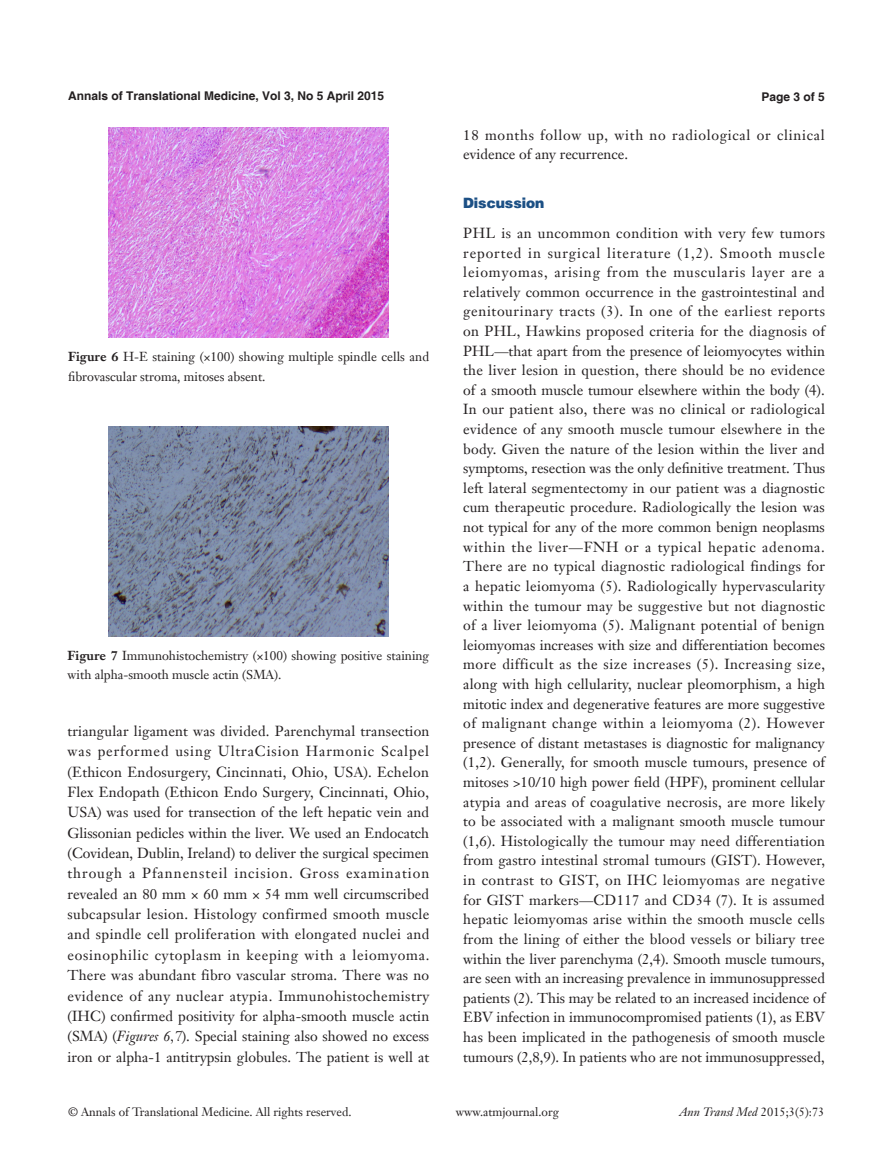
<style>
.page{position:relative;width:893px;height:1170px;background:#fff}
.page>*{position:absolute;margin:0;border:0;box-sizing:border-box;transform-origin:0 0}
.t1{font:14.25px/19.6px "Janson Text LT";letter-spacing:.005em;color:#231f20;text-align:justify}
.t2{font:14.25px/19.6px "Janson Text LT";letter-spacing:.05em;color:#231f20}
.一级标题-6_5{font:900 14.25px "Helvetica";color:#1c5085}
.t3{font:12.75px/19.5px "Janson Text LT";color:#231f20}
.t4{font:12px "Janson Text LT";color:#231f20}
.t5{font:700 12px "Helvetica";color:#231f20}
.t6{font:italic 12px "Janson Text LT";color:#231f20}
.s1{font-weight:700}
.s2{font-style:italic}
.s3{font-style:normal}
</style>
<div class="page">
<img style="left:109px;top:128px;width:279px;height:209px">
<img style="left:109px;top:426px;width:279px;height:210px">
<p class="t5" style="left:68px;top:88px;width:318px">Annals of Translational Medicine, Vol 3, No 5 April 2015</p>
<p class="t5" style="left:762px;top:89px;width:65px">Page 3 of 5</p>
<p class="t3" style="left:68px;top:347px;width:363px"><span class="s1">Figure 6</span> H-E staining (×100) showing multiple spindle cells and fibrovascular stroma, mitoses absent.</p>
<p class="t3" style="left:68px;top:645px;width:363px"><span class="s1">Figure 7</span> Immunohistochemistry (×100) showing positive staining with alpha-smooth muscle actin (SMA).</p>
<p class="t1" style="left:68px;top:720px;width:363px;line-height:20.4px">triangular ligament was divided. Parenchymal transection was performed using UltraCision Harmonic Scalpel (Ethicon Endosurgery, Cincinnati, Ohio, USA). Echelon Flex Endopath (Ethicon Endo Surgery, Cincinnati, Ohio, USA) was used for transection of the left hepatic vein and Glissonian pedicles within the liver. We used an Endocatch (Covidean, Dublin, Ireland) to deliver the surgical specimen through a Pfannensteil incision. Gross examination revealed an 80 mm × 60 mm × 54 mm well circumscribed subcapsular lesion. Histology confirmed smooth muscle and spindle cell proliferation with elongated nuclei and eosinophilic cytoplasm in keeping with a leiomyoma.<br>There was abundant fibro vascular stroma. There was no evidence of any nuclear atypia. Immunohistochemistry (IHC) confirmed positivity for alpha-smooth muscle actin (SMA) (<span class="s2">Figures 6,7</span>). Special staining also showed no excess iron or alpha-1 antitrypsin globules. The patient is well at</p>
<p class="t2" style="left:463px;top:125px;width:363px">18 months follow up, with no radiological or clinical evidence of any recurrence.</p>
<p class="一级标题-6_5" style="left:463px;top:194px;width:83px">Discussion</p>
<p class="t1" style="left:463px;top:223px;width:363px">PHL is an uncommon condition with very few tumors reported in surgical literature (1,2). Smooth muscle leiomyomas, arising from the muscularis layer are a relatively common occurrence in the gastrointestinal and genitourinary tracts (3). In one of the earliest reports on PHL, Hawkins proposed criteria for the diagnosis of PHL—that apart from the presence of leiomyocytes within the liver lesion in question, there should be no evidence of a smooth muscle tumour elsewhere within the body (4).<br>In our patient also, there was no clinical or radiological evidence of any smooth muscle tumour elsewhere in the body. Given the nature of the lesion within the liver and symptoms, resection was the only definitive treatment. Thus left lateral segmentectomy in our patient was a diagnostic cum therapeutic procedure. Radiologically the lesion was not typical for any of the more common benign neoplasms within the liver—FNH or a typical hepatic adenoma.<br>There are no typical diagnostic radiological findings for a hepatic leiomyoma (5). Radiologically hypervascularity within the tumour may be suggestive but not diagnostic of a liver leiomyoma (5). Malignant potential of benign leiomyomas increases with size and differentiation becomes more difficult as the size increases (5). Increasing size, along with high cellularity, nuclear pleomorphism, a high mitotic index and degenerative features are more suggestive of malignant change within a leiomyoma (2). However presence of distant metastases is diagnostic for malignancy (1,2). Generally, for smooth muscle tumours, presence of mitoses &gt;10/10 high power field (HPF), prominent cellular atypia and areas of coagulative necrosis, are more likely to be associated with a malignant smooth muscle tumour (1,6). Histologically the tumour may need differentiation from gastro intestinal stromal tumours (GIST). However, in contrast to GIST, on IHC leiomyomas are negative for GIST markers—CD117 and CD34 (7). It is assumed hepatic leiomyomas arise within the smooth muscle cells from the lining of either the blood vessels or biliary tree within the liver parenchyma (2,4). Smooth muscle tumours, are seen with an increasing prevalence in immunosuppressed patients (2). This may be related to an increased incidence of EBV infection in immunocompromised patients (1), as EBV has been implicated in the pathogenesis of smooth muscle tumours (2,8,9). In patients who are not immunosuppressed,</p>
<p class="t4" style="left:68px;top:1104px;width:285px">© Annals of Translational Medicine. All rights reserved.</p>
<p class="t4" style="left:456px;top:1104px;width:105px">www.atmjournal.org</p>
<p class="t6" style="left:679px;top:1104px;width:147px">Ann Transl Med <span class="s3">2015;3(5):73</span></p>
</div>
